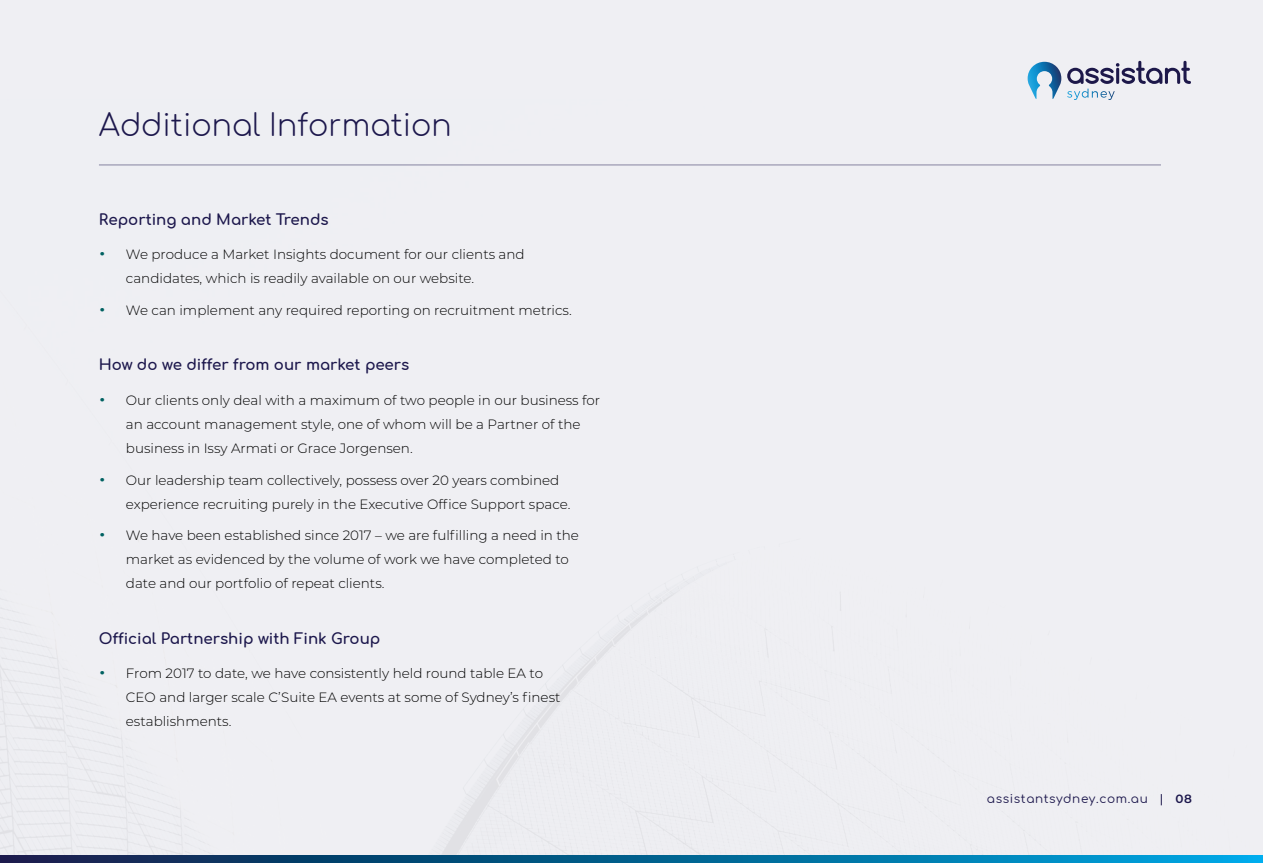
<style>
.page{position:relative;width:1263px;height:863px;background:#fff}
.page>*{position:absolute;margin:0;border:0;box-sizing:border-box;transform-origin:0 0}
.t1{font:300 30px "Comfortaa";color:#1c174c}
.t2{font:700 15px "Comfortaa";color:#1c174c}
.t3{font:300 13.5px/24px "Montserrat";color:#000}
.t4{font:12px "Comfortaa";letter-spacing:.05em;color:#1c174c}
.s1{font-family:"Gotham";font-size:15px;color:#006161}
.s2{font-family:"Montserrat";font-weight:500}
.s3{font-family:"Montserrat";font-weight:600}
</style>
<div class="page">
<div style="left:0;top:0;width:1263px;height:862px;background:#efeff3"></div>
<svg style="left:0;top:855px;width:1263px;height:7px"></svg>
<svg style="left:1028px;top:62px;width:33px;height:37px"></svg>
<svg style="left:1067px;top:61px;width:124px;height:39px"></svg>
<hr style="left:99px;top:165px;width:1062px;height:1px;background:#1c174c">
<h1 class="t1" style="left:99px;top:98px;width:354px">Additional Information</h1>
<p class="t2" style="left:99px;top:205px;width:231px">Reporting and Market Trends</p>
<p class="t3" style="left:126px;top:242px;width:400px;text-indent:-27px"><span class="s1">•</span> We produce a Market Insights document for our clients and candidates, which is readily available on our website.</p>
<p class="t3" style="left:99px;top:298px;width:474px"><span class="s1">•</span> We can implement any required reporting on recruitment metrics.</p>
<p class="t2" style="left:99px;top:351px;width:312px">How do we differ from our market peers</p>
<p class="t3" style="left:126px;top:388px;width:476px;text-indent:-27px"><span class="s1">•</span> Our clients only deal with a maximum of two people in our business for an account management style, one of whom will be a Partner of the business in Issy Armati or Grace Jorgensen.</p>
<p class="t3" style="left:126px;top:467px;width:446px;text-indent:-27px"><span class="s1">•</span> Our leadership team collectively, possess over 20 years combined experience recruiting purely in the Executive Office Support space.</p>
<p class="t3" style="left:126px;top:523px;width:454px;text-indent:-27px"><span class="s1">•</span> We have been established since 2017 – we are fulfilling a need in the market as evidenced by the volume of work we have completed to date and our portfolio of repeat clients.</p>
<p class="t2" style="left:99px;top:624px;width:283px">Official Partnership with Fink Group</p>
<p class="t3" style="left:126px;top:661px;width:436px;text-indent:-27px"><span class="s1">•</span> From 2017 to date, we have consistently held round table EA to<br>CEO and larger scale C’Suite EA events at some of Sydney’s finest establishments.</p>
<p class="t4" style="left:987px;top:787px;width:207px">assistantsydney.com.au <span class="s2">|</span> <span class="s3">08</span></p>
</div>
